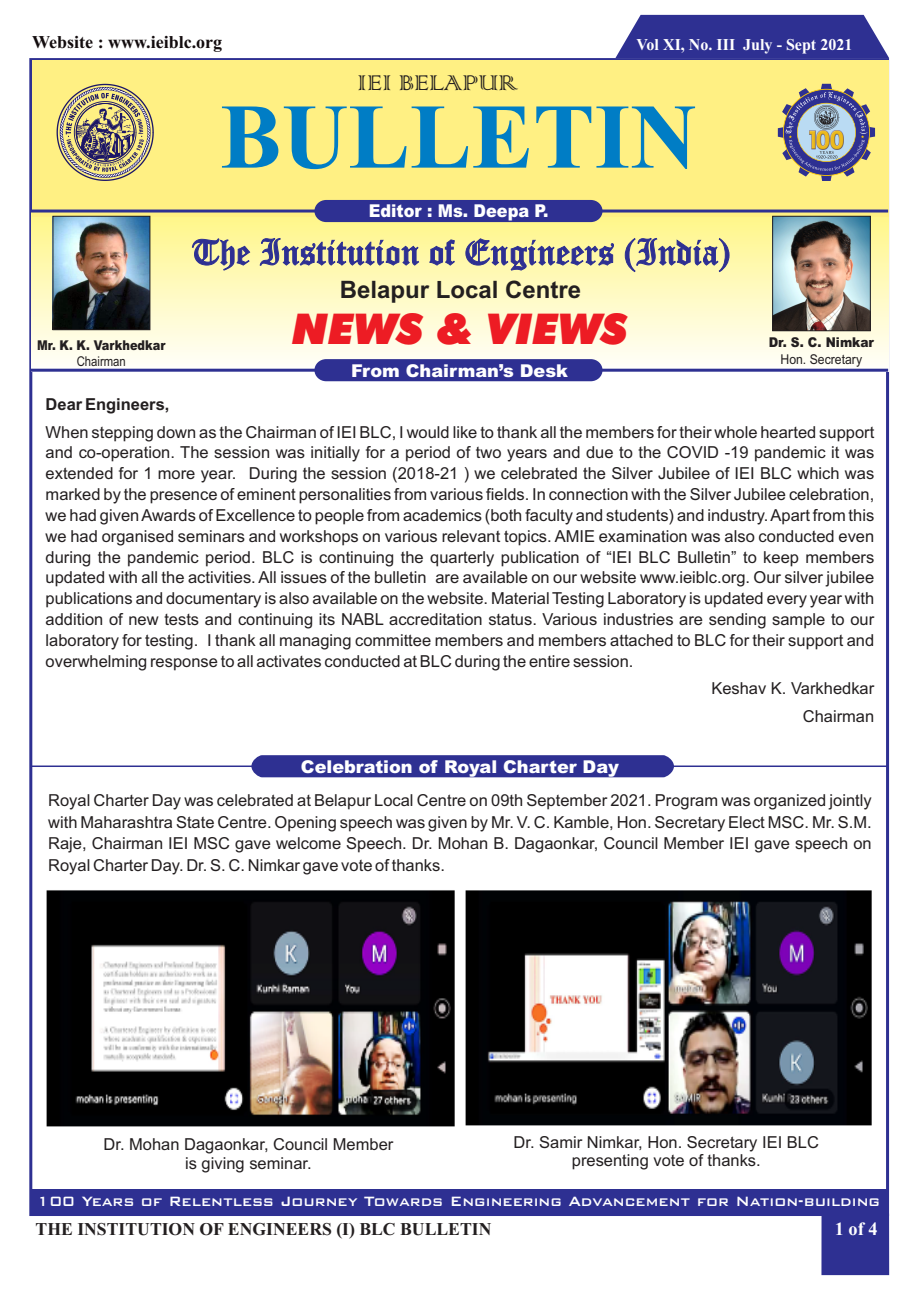
<style>
.page{position:relative;width:920px;height:1290px;background:#fff}
.page>*{position:absolute;margin:0;border:0;box-sizing:border-box;transform-origin:0 0}
.t1{font:700 92.4px "Times New Roman";color:#007dc5}
.t2{font:italic 900 42.45px "Futura BT";color:#ed1c24}
.t3{font:28.35px "Colonna";color:#231f20}
.t4{font:700 24px "Arial";color:#231f20}
.t5{font:700 18.75px "Times New Roman";color:#fff}
.t6{font:500 18px "Bank Gothic BT";color:#fff;scale:.93 1}
.t7{font:700 18px "Times New Roman";color:#231f20}
.t8{font:700 18px "Times New Roman";color:#130c0e}
.t9{font:900 17.7px "Arial";color:#fff}
.t10{font:900 17.7px "Arial";color:#fff;scale:.91 1}
.t11{font:16.5px/20.9px "Arial";color:#231f20;text-align:justify}
.t12{font:700 16.5px "Times New Roman";color:#fff}
.t13{font:700 16.5px "Arial";color:#231f20}
.t14{font:900 13.5px "Arial";color:#231f20;scale:.84 1}
.t15{font:900 13.5px "Arial";color:#231f20;scale:.91 1}
.t16{font:13.5px "Arial";color:#231f20;scale:.91 1}
.t17{font:13.5px "Arial";color:#231f20;scale:.84 1}
</style>
<div class="page">
<div style="left:821px;top:1213px;width:68px;height:62px;background:#2e3092"></div>
<svg style="left:615px;top:15px;width:274px;height:43px;background:#41439c"></svg>
<div style="left:31px;top:1189px;width:857px;height:25px;background:#2e3092"></div>
<div style="left:32px;top:211px;width:856px;height:160px;background:linear-gradient(to bottom,#fcf385,#fffefb)"></div>
<div style="left:32px;top:60px;width:856px;height:156px;background:#fff083"></div>
<hr style="left:31px;top:209px;width:857px;height:3px;background:#2e3092">
<svg style="left:192px;top:238px;width:537px;height:34px;background:#bcb89f"></svg>
<div style="left:314px;top:200px;width:288px;height:22px;background:#2e3092"></div>
<img style="left:55px;top:218px;width:93px;height:110px">
<div style="left:53px;top:216px;width:97px;height:114px;border:1px solid #231f20"></div>
<img style="left:774px;top:218px;width:95px;height:111px">
<div style="left:772px;top:216px;width:99px;height:115px;border:1px solid #231f20"></div>
<hr style="left:31px;top:369px;width:857px;height:3px;background:#2e3092">
<div style="left:314px;top:359px;width:288px;height:22px;background:#2e3092"></div>
<svg style="left:57px;top:84px;width:97px;height:97px"></svg>
<svg style="left:778px;top:84px;width:97px;height:97px"></svg>
<img style="left:809px;top:131px;width:35px;height:19px">
<hr style="left:32px;top:765px;width:856px;height:2px;background:#2e3092">
<div style="left:251px;top:755px;width:423px;height:22px;background:#2e3092;border-radius:11px"></div>
<img style="left:46px;top:890px;width:409px;height:237px">
<img style="left:465px;top:890px;width:407px;height:236px">
<p class="t8" style="left:32px;top:35px;width:191px">Website : www.ieiblc.org</p>
<h3 class="t3" style="left:357px;top:63px;width:162px">IEI BELAPUR</h3>
<p class="t12" style="left:636px;top:39px;width:217px">Vol XI, No. III July - Sept 2021</p>
<h1 class="t1" style="left:220px;top:105px;width:479px">BULLETIN</h1>
<p class="t10" style="left:369px;top:205px;width:199px">Editor : Ms. Deepa P.</p>
<h3 class="t4" style="left:340px;top:280px;width:243px">Belapur Local Centre</h3>
<h2 class="t2" style="left:292px;top:312px;width:336px">NEWS &amp; VIEWS</h2>
<p class="t15" style="left:769px;top:338px;width:117px">Dr. S. C. Nimkar</p>
<p class="t16" style="left:780px;top:354px;width:91px">Hon. Secretary</p>
<p class="t14" style="left:37px;top:340px;width:154px">Mr. K. K. Varkhedkar</p>
<p class="t17" style="left:77px;top:357px;width:60px">Chairman</p>
<p class="t13" style="left:46px;top:398px;width:125px">Dear Engineers,</p>
<p class="t11" style="left:46px;top:423px;width:830px">When stepping down as the Chairman of IEI BLC, I would like to thank all the members for their whole hearted support and co-operation. The session was initially for a period of two years and due to the COVID -19 pandemic it was extended for 1 more year. During the session (2018-21 ) we celebrated the Silver Jubilee of IEI BLC which was marked by the presence of eminent personalities from various fields. In connection with the Silver Jubilee celebration, we had given Awards of Excellence to people from academics (both faculty and students) and industry. Apart from this we had organised seminars and workshops on various relevant topics. AMIE examination was also conducted even during the pandemic period. BLC is continuing the quarterly publication of “IEI BLC Bulletin” to keep members updated with all the activities. All issues of the bulletin are available on our website www.ieiblc.org. Our silver jubilee publications and documentary is also available on the website. Material Testing Laboratory is updated every year with addition of new tests and continuing its NABL accreditation status. Various industries are sending sample to our laboratory for testing. I thank all managing committee members and members attached to BLC for their support and overwhelming response to all activates conducted at BLC during the entire session.</p>
<p class="t11" style="left:711px;top:676px;width:164px;line-height:27.6px;text-align:right">Keshav K. Varkhedkar<br>Chairman</p>
<p class="t9" style="left:351px;top:364px;width:218px">From Chairman’s Desk</p>
<p class="t9" style="left:301px;top:760px;width:320px">Celebration of Royal Charter Day</p>
<p class="t11" style="left:48px;top:791px;width:825px;line-height:21.8px">Royal Charter Day was celebrated at Belapur Local Centre on 09th September 2021. Program was organized jointly with Maharashtra State Centre. Opening speech was given by Mr. V. C. Kamble, Hon. Secretary Elect MSC. Mr. S.M.<br>Raje, Chairman IEI MSC gave welcome Speech. Dr. Mohan B. Dagaonkar, Council Member IEI gave speech on Royal Charter Day. Dr. S. C. Nimkar gave vote of thanks.</p>
<p class="t11" style="left:104px;top:1137px;width:291px;line-height:18.5px;text-align:center">Dr. Mohan Dagaonkar, Council Member is giving seminar.</p>
<p class="t11" style="left:514px;top:1134px;width:307px;line-height:18.5px;text-align:center">Dr. Samir Nimkar, Hon. Secretary IEI BLC presenting vote of thanks.</p>
<p class="t6" style="left:37px;top:1192px;width:909px">100 Years of Relentless Journey Towards Engineering Advancement for Nation-building</p>
<p class="t7" style="left:36px;top:1223px;width:457px">THE INSTITUTION OF ENGINEERS (I) BLC BULLETIN</p>
<p class="t5" style="left:835px;top:1222px;width:44px">1 of 4</p>
</div>
